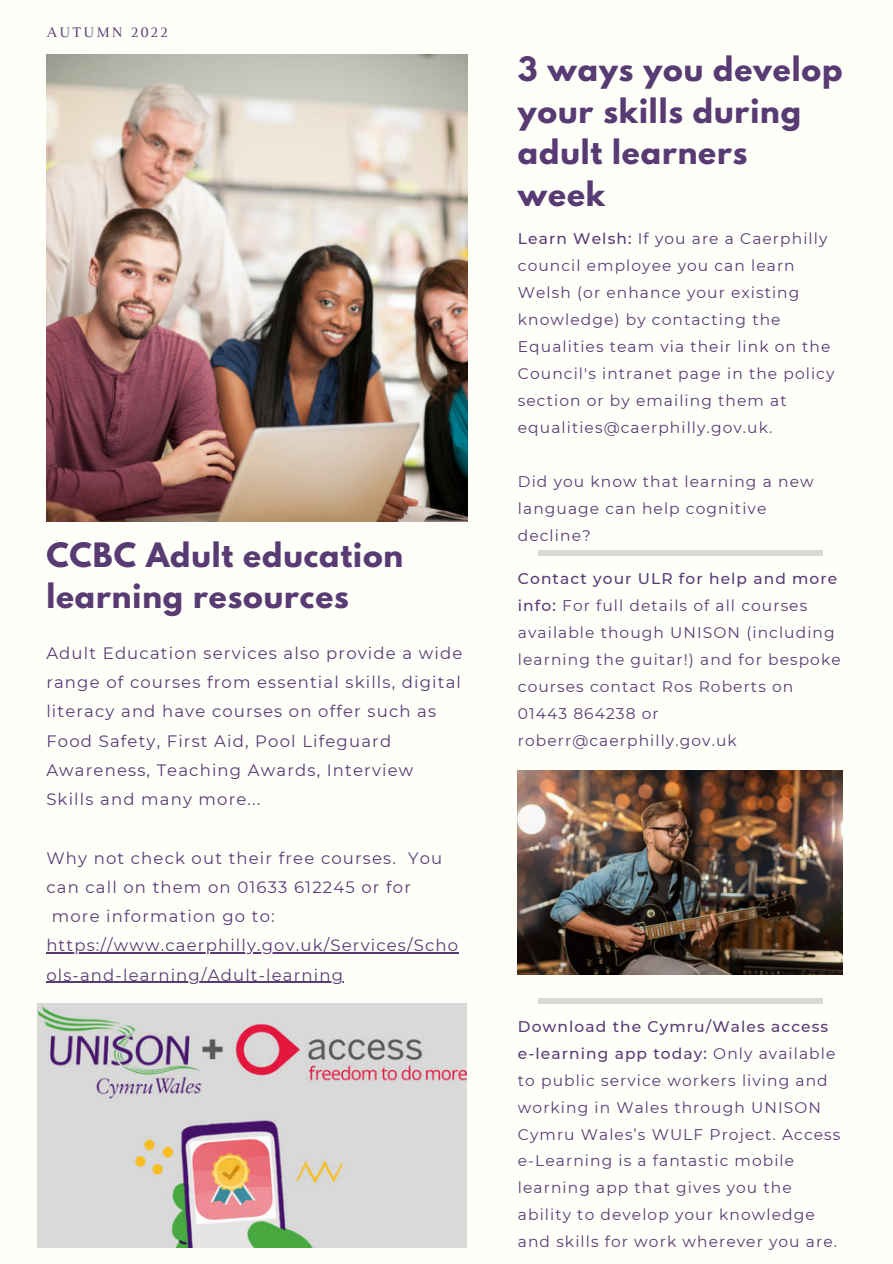
<style>
.page{position:relative;width:893px;height:1264px;background:#fff}
.page>*{position:absolute;margin:0;border:0;box-sizing:border-box;transform-origin:0 0}
.t1{font:700 29.7px/41.5px "League Spartan";letter-spacing:.03em;color:#593b74}
.t2{font:16.5px/29.2px "Montserrat";letter-spacing:.07em;color:#593b74}
.t3{font:15.45px/27px "Montserrat";letter-spacing:.07em;color:#593b74}
.t4{font:14.85px "Luthier";letter-spacing:.14em;color:#593b74}
.s1{font-weight:500}
</style>
<div class="page">
<div style="left:0;top:0;width:892px;height:1262px;background:#fffff9"></div>
<hr style="left:46px;top:952px;width:413px;height:1px;background:#593b74">
<hr style="left:46px;top:981px;width:298px;height:1px;background:#593b74">
<img style="left:46px;top:55px;width:421px;height:466px">
<img style="left:37px;top:1003px;width:429px;height:244px">
<div style="left:538px;top:997px;width:284px;height:6px;background:#dadad4"></div>
<div style="left:538px;top:550px;width:284px;height:6px;background:#dadad4"></div>
<img style="left:518px;top:771px;width:324px;height:203px">
<p class="t4" style="left:46px;top:23px;width:123px">AUTUMN 2022</p>
<h1 class="t1" style="left:46px;top:533px;width:358px">CCBC Adult education learning resources</h1>
<p class="t2" style="left:46px;top:638px;width:417px">Adult Education services also provide a wide range of courses from essential skills, digital literacy and have courses on offer such as Food Safety, First Aid, Pool Lifeguard Awareness, Teaching Awards, Interview Skills and many more...</p>
<p class="t2" style="left:46px;top:842px;width:397px">Why not check out their free courses. You</p>
<p class="t2" style="left:46px;top:871px;width:366px">can call on them on 01633 612245 or for</p>
<p class="t2" style="left:52px;top:901px;width:224px">more information go to:</p>
<p class="t2" style="left:46px;top:930px;width:413px">https://www.caerphilly.gov.uk/Services/Scho</p>
<p class="t2" style="left:46px;top:959px;width:298px">ols-and-learning/Adult-learning</p>
<h1 class="t1" style="left:518px;top:48px;width:326px">3 ways you develop your skills during adult learners<br>week</h1>
<p class="t3" style="left:518px;top:224px;width:318px"><span class="s1">Learn Welsh:</span> If you are a Caerphilly council employee you can learn Welsh (or enhance your existing knowledge) by contacting the Equalities team via their link on the Council's intranet page in the policy section or by emailing them at equalities@caerphilly.gov.uk.</p>
<p class="t3" style="left:518px;top:467px;width:297px">Did you know that learning a new language can help cognitive decline?</p>
<p class="t3" style="left:518px;top:564px;width:324px"><span class="s1">Contact your ULR for help and more info:</span> For full details of all courses available though UNISON (including learning the guitar!) and for bespoke courses contact Ros Roberts on<br>01443 864238 or roberr@caerphilly.gov.uk</p>
<p class="t3" style="left:518px;top:1011px;width:324px"><span class="s1">Download the Cymru/Wales access e-learning app today:</span> Only available to public service workers living and working in Wales through UNISON Cymru Wales’s WULF Project. Access e-Learning is a fantastic mobile learning app that gives you the ability to develop your knowledge and skills for work wherever you are.</p>
</div>
